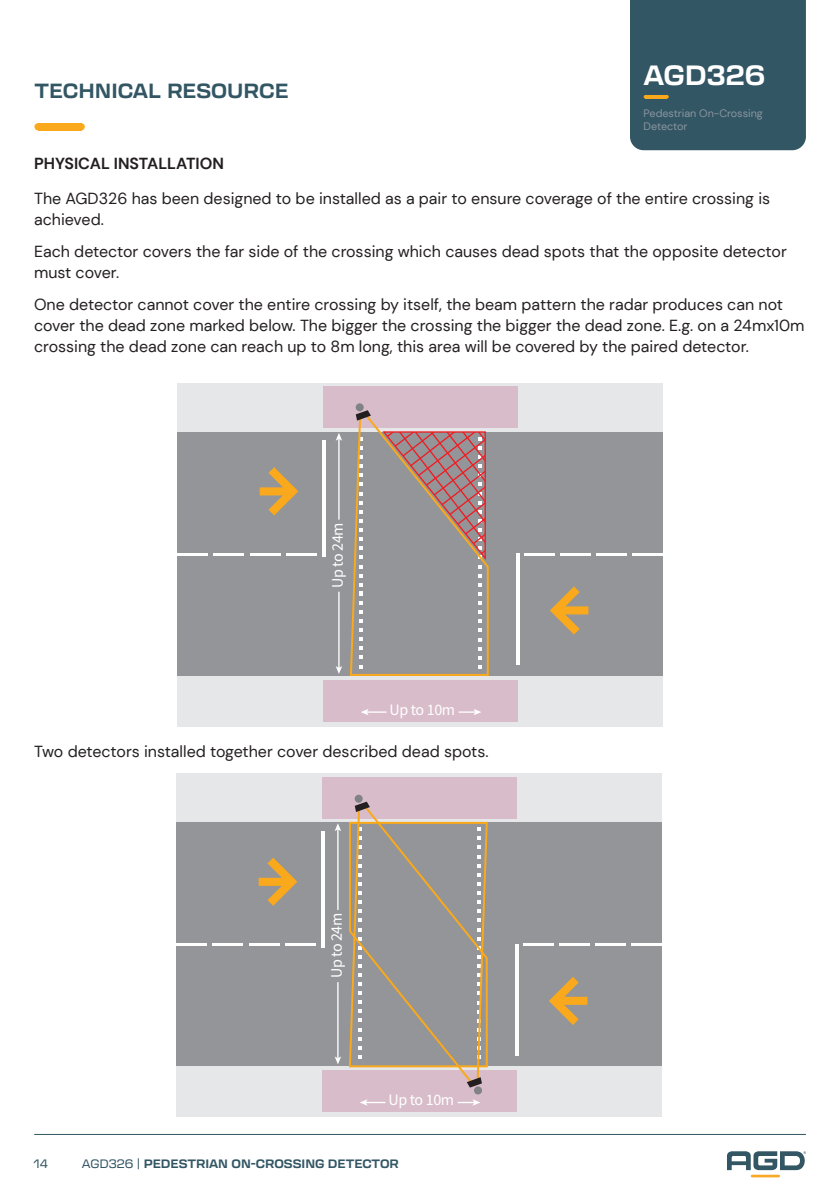
<style>
.page{position:relative;width:840px;height:1191px;background:#fff}
.page>*{position:absolute;margin:0;border:0;box-sizing:border-box;transform-origin:0 0}
.t1{font:700 27.4px "Transducer";color:#fff}
.t2{font:700 20.2px "Transducer";color:#335664}
.Body_text{font:16px/21px "DM Sans";color:#231f20}
.t3{font:16px "Source Sans Pro";letter-spacing:-.025em;color:#fff}
.Body_text-2{font:700 16px "DM Sans";color:#231f20}
.t4{font:700 12px "Transducer";color:#335664}
.t5{font:12px "Transducer";color:#335664}
.t6{font:10.8px/13px "DM Sans";color:#8a95a0}
.s1{font-weight:400}
</style>
<div class="page">
<hr style="left:34px;top:1134px;width:771px;height:1px;background:#335664">
<svg style="left:727px;top:1151px;width:78px;height:19px"></svg>
<hr style="left:750px;top:1174px;width:29px;height:3px;background:#faa828">
<div style="left:630px;top:0;width:175px;height:150px;background:#335664"></div>
<hr style="left:645px;top:95px;width:21px;height:4px;background:#f9a91b">
<div style="left:78px;top:123px;width:7px;height:7px;background:#f9a91b;border-radius:50%"></div>
<div style="left:34px;top:123px;width:8px;height:7px;background:#f9a91b;border-radius:50%"></div>
<div style="left:38px;top:123px;width:43px;height:7px;background:#f9a91b"></div>
<div style="left:178px;top:383px;width:484px;height:343px;background:#e6e7e9"></div>
<div style="left:178px;top:432px;width:484px;height:244px;background:#939598"></div>
<div style="left:323px;top:680px;width:194px;height:42px;background:#d8bcc9"></div>
<div style="left:323px;top:386px;width:194px;height:42px;background:#d8bcc9"></div>
<hr style="left:322px;top:440px;width:4px;height:117px;background:#fff">
<svg style="left:516px;top:553px;width:3px;height:112px"></svg>
<hr style="left:632px;top:553px;width:30px;height:3px;background:#fff">
<hr style="left:596px;top:553px;width:30px;height:3px;background:#fff">
<hr style="left:560px;top:553px;width:30px;height:3px;background:#fff">
<hr style="left:524px;top:553px;width:30px;height:3px;background:#fff">
<hr style="left:286px;top:553px;width:30px;height:3px;background:#fff">
<hr style="left:250px;top:553px;width:30px;height:3px;background:#fff">
<hr style="left:214px;top:553px;width:30px;height:3px;background:#fff">
<hr style="left:178px;top:553px;width:30px;height:3px;background:#fff">
<svg style="left:259px;top:467px;width:39px;height:48px"></svg>
<svg style="left:550px;top:586px;width:38px;height:48px"></svg>
<svg style="left:361px;top:709px;width:25px;height:6px"></svg>
<svg style="left:458px;top:709px;width:23px;height:6px"></svg>
<hr style="left:338px;top:592px;width:1px;height:76px;background:#fff">
<svg style="left:335px;top:666px;width:7px;height:8px"></svg>
<hr style="left:338px;top:438px;width:1px;height:81px;background:#fff">
<svg style="left:335px;top:433px;width:7px;height:8px"></svg>
<svg style="left:350px;top:410px;width:139px;height:266px"></svg>
<div style="left:355px;top:403px;width:8px;height:8px;background:#808285;border-radius:50%"></div>
<div style="left:177px;top:773px;width:484px;height:344px;background:#e6e7e9"></div>
<div style="left:177px;top:822px;width:484px;height:244px;background:#939598"></div>
<div style="left:322px;top:1070px;width:194px;height:42px;background:#d8bcc9"></div>
<div style="left:322px;top:777px;width:194px;height:41px;background:#d8bcc9"></div>
<hr style="left:321px;top:831px;width:4px;height:116px;background:#fff">
<svg style="left:515px;top:944px;width:3px;height:111px"></svg>
<hr style="left:631px;top:943px;width:30px;height:3px;background:#fff">
<hr style="left:595px;top:943px;width:30px;height:3px;background:#fff">
<hr style="left:559px;top:943px;width:30px;height:3px;background:#fff">
<hr style="left:523px;top:943px;width:30px;height:3px;background:#fff">
<hr style="left:285px;top:943px;width:30px;height:3px;background:#fff">
<hr style="left:249px;top:943px;width:30px;height:3px;background:#fff">
<hr style="left:213px;top:943px;width:30px;height:3px;background:#fff">
<hr style="left:177px;top:943px;width:30px;height:3px;background:#fff">
<svg style="left:258px;top:857px;width:39px;height:49px"></svg>
<svg style="left:549px;top:977px;width:38px;height:48px"></svg>
<hr style="left:365px;top:1101px;width:20px;height:2px;background:#fff">
<svg style="left:360px;top:1099px;width:7px;height:6px"></svg>
<svg style="left:457px;top:1099px;width:23px;height:6px"></svg>
<hr style="left:337px;top:982px;width:1px;height:76px;background:#fff">
<svg style="left:335px;top:1056px;width:6px;height:8px"></svg>
<hr style="left:337px;top:829px;width:1px;height:81px;background:#fff">
<svg style="left:335px;top:823px;width:6px;height:8px"></svg>
<div style="left:354px;top:794px;width:8px;height:8px;background:#808285;border-radius:50%"></div>
<svg style="left:347px;top:801px;width:141px;height:286px"></svg>
<div style="left:473px;top:1086px;width:8px;height:8px;background:#808285;border-radius:50%"></div>
<p class="t2" style="left:34px;top:76px;width:255px">TECHNICAL RESOURCE</p>
<p class="Body_text-2" style="left:34px;top:153px;width:191px">PHYSICAL INSTALLATION</p>
<h1 class="t1" style="left:643px;top:56px;width:123px">AGD326</h1>
<p class="t6" style="left:643px;top:106px;width:121px">Pedestrian On-Crossing<br>Detector</p>
<p class="Body_text" style="left:34px;top:187px;width:737px">The AGD326 has been designed to be installed as a pair to ensure coverage of the entire crossing is achieved.</p>
<p class="Body_text" style="left:34px;top:241px;width:754px">Each detector covers the far side of the crossing which causes dead spots that the opposite detector must cover.</p>
<p class="Body_text" style="left:34px;top:294px;width:771px">One detector cannot cover the entire crossing by itself, the beam pattern the radar produces can not cover the dead zone marked below. The bigger the crossing the bigger the dead zone. E.g. on a 24mx10m crossing the dead zone can reach up to 8m long, this area will be covered by the paired detector.</p>
<p class="t3" style="left:326px;top:571px;width:67px;rotate:-90deg">Up to 24m</p>
<p class="t3" style="left:327px;top:588px;width:67px;rotate:-90deg">Up to 24m</p>
<p class="t3" style="left:389px;top:699px;width:67px">Up to 10m</p>
<p class="Body_text" style="left:34px;top:741px;width:456px">Two detectors installed together cover described dead spots.</p>
<p class="t3" style="left:326px;top:978px;width:67px;rotate:-90deg">Up to 24m</p>
<p class="t3" style="left:327px;top:994px;width:67px;rotate:-90deg">Up to 24m</p>
<p class="t3" style="left:388px;top:1090px;width:67px">Up to 10m</p>
<p class="t5" style="left:34px;top:1155px;width:16px">14</p>
<p class="t4" style="left:82px;top:1154px;width:318px"><span class="s1">AGD326 |</span> PEDESTRIAN ON-CROSSING DETECTOR</p>
</div>
